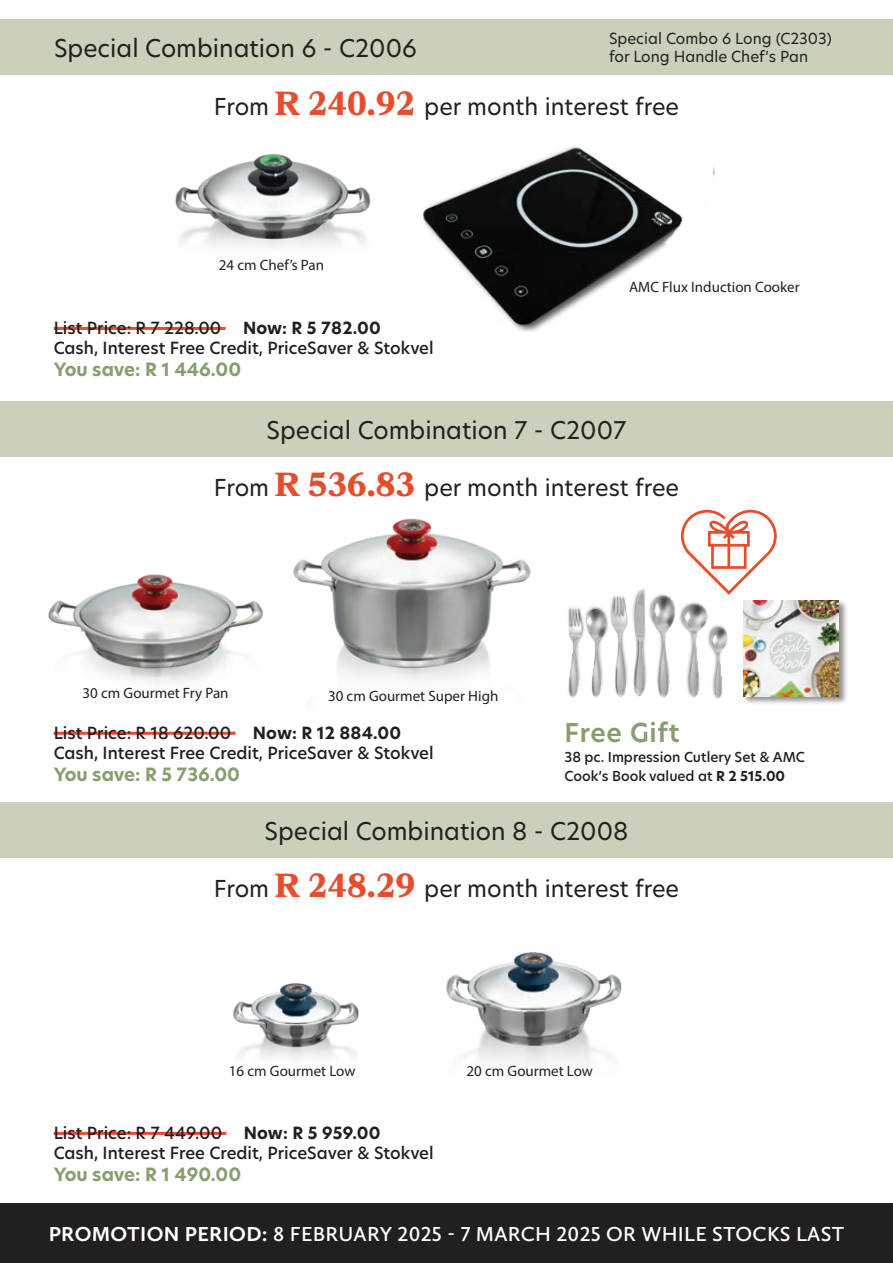
<style>
.page{position:relative;width:893px;height:1263px;background:#fff}
.page>*{position:absolute;margin:0;border:0;box-sizing:border-box;transform-origin:0 0}
.t1{font:600 25.5px "New Hero";letter-spacing:.03em;color:#879e6f}
.t2{font:24px "New Hero";color:#231f20}
.t3{font:22.95px "New Hero";color:#231f20}
.t4{font:600 21px "Calluna Sans";letter-spacing:.015em;color:#fff}
.t5{font:700 18px "New Hero";color:#879e6f}
.t6{font:500 16.5px "New Hero";color:#231f20}
.t7{font:700 16.5px "New Hero";letter-spacing:.01em;color:#231f20}
.t8{font:15px "Myriad Pro";color:#231f20}
.t9{font:15px/18px "New Hero";color:#231f20}
.t10{font:500 13.5px/19.5px "New Hero";color:#231f20}
.s1{font-family:"Bookmania";font-weight:700;font-size:33.3px;color:#e64d2c}
.s2{font-weight:700}
</style>
<div class="page">
<div style="left:0;top:1204px;width:893px;height:59px;background:#231f20"></div>
<hr style="left:54px;top:327px;width:172px;height:3px;background:#e64d2c">
<img style="left:105px;top:153px;width:266px;height:177px">
<img style="left:422px;top:146px;width:292px;height:186px">
<hr style="left:54px;top:1132px;width:172px;height:3px;background:#e64d2c">
<img style="left:48px;top:574px;width:194px;height:161px">
<img style="left:242px;top:456px;width:334px;height:225px">
<img style="left:446px;top:952px;width:176px;height:114px">
<img style="left:233px;top:983px;width:126px;height:76px">
<div style="left:0;top:20px;width:893px;height:55px;background:#cad1bb"></div>
<div style="left:0;top:401px;width:893px;height:55px;background:#cad1bb"></div>
<div style="left:0;top:802px;width:893px;height:55px;background:#cad1bb"></div>
<div style="left:742px;top:599px;width:106px;height:106px;background:#231f20;opacity:.5"></div>
<img style="left:743px;top:600px;width:96px;height:96px">
<img style="left:613px;top:589px;width:31px;height:108px">
<img style="left:553px;top:562px;width:60px;height:136px">
<img style="left:644px;top:589px;width:84px;height:110px">
<svg style="left:681px;top:510px;width:96px;height:85px"></svg>
<h2 class="t2" style="left:54px;top:32px;width:364px">Special Combination 6 - C2006</h2>
<p class="t9" style="left:609px;top:29px;width:224px">Special Combo 6 Long (C2303) for Long Handle Chef’s Pan</p>
<h3 class="t3" style="left:214px;top:90px;width:467px">From <span class="s1">R 240.92</span> per month interest free</h3>
<p class="t8" style="left:219px;top:256px;width:107px">24 cm Chef’s Pan</p>
<p class="t6" style="left:54px;top:317px;width:169px">List Price: R 7 228.00</p>
<p class="t7" style="left:243px;top:317px;width:139px">Now: R 5 782.00</p>
<p class="t6" style="left:54px;top:337px;width:381px">Cash, Interest Free Credit, PriceSaver &amp; Stokvel</p>
<p class="t5" style="left:54px;top:358px;width:189px">You save: R 1 446.00</p>
<p class="t8" style="left:629px;top:277px;width:172px">AMC Flux Induction Cooker</p>
<h2 class="t2" style="left:266px;top:413px;width:361px">Special Combination 7 - C2007</h2>
<h3 class="t3" style="left:214px;top:472px;width:467px">From <span class="s1">R 536.83</span> per month interest free</h3>
<p class="t8" style="left:83px;top:684px;width:147px">30 cm Gourmet Fry Pan</p>
<p class="t8" style="left:328px;top:687px;width:172px">30 cm Gourmet Super High</p>
<p class="t6" style="left:54px;top:722px;width:179px">List Price: R 18 620.00</p>
<p class="t7" style="left:253px;top:722px;width:150px">Now: R 12 884.00</p>
<p class="t6" style="left:54px;top:741px;width:381px">Cash, Interest Free Credit, PriceSaver &amp; Stokvel</p>
<p class="t5" style="left:54px;top:762px;width:188px">You save: R 5 736.00</p>
<h1 class="t1" style="left:564px;top:715px;width:117px">Free Gift</h1>
<p class="t10" style="left:564px;top:747px;width:242px">38 pc. Impression Cutlery Set &amp; AMC<br>Cook’s Book valued at <span class="s2">R 2 515.00</span></p>
<h2 class="t2" style="left:264px;top:814px;width:365px">Special Combination 8 - C2008</h2>
<h3 class="t3" style="left:214px;top:873px;width:467px">From <span class="s1">R 248.29</span> per month interest free</h3>
<p class="t8" style="left:229px;top:1061px;width:128px">16 cm Gourmet Low</p>
<p class="t8" style="left:467px;top:1062px;width:128px">20 cm Gourmet Low</p>
<p class="t6" style="left:54px;top:1122px;width:170px">List Price: R 7 449.00</p>
<p class="t7" style="left:244px;top:1122px;width:138px">Now: R 5 959.00</p>
<p class="t6" style="left:54px;top:1141px;width:381px">Cash, Interest Free Credit, PriceSaver &amp; Stokvel</p>
<p class="t5" style="left:54px;top:1162px;width:189px">You save: R 1 490.00</p>
<p class="t4" style="left:49px;top:1221px;width:797px"><span class="s2">PROMOTION PERIOD:</span> 8 FEBRUARY 2025 - 7 MARCH 2025 OR WHILE STOCKS LAST</p>
</div>
